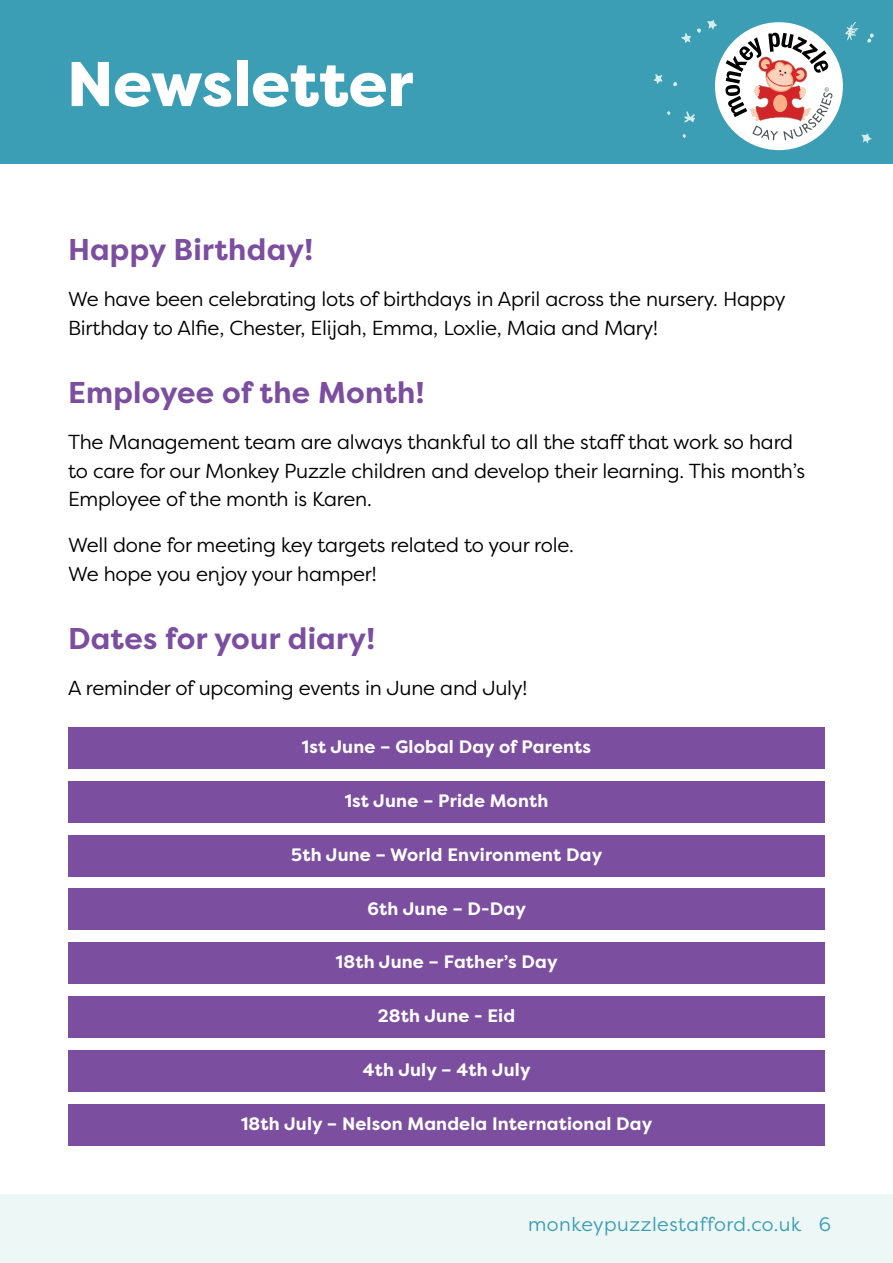
<style>
.page{position:relative;width:893px;height:1263px;background:#fff}
.page>*{position:absolute;margin:0;border:0;box-sizing:border-box;transform-origin:0 0}
.t1{font:800 63px "Filson Pro";letter-spacing:-.005em;color:#fff}
.t2{font:700 30px "Filson Pro";letter-spacing:.01em;color:#7b4e9f}
.t3{font:20.25px/28.5px "Filson Pro";letter-spacing:-.01em;color:#000}
.t4{font:19.5px "Filson Pro";letter-spacing:.025em;color:#3c9eb5}
.t5{font:700 18px "Filson Pro";letter-spacing:.01em;color:#fff}
</style>
<div class="page">
<div style="left:0;top:0;width:893px;height:164px;background:#3c9eb5"></div>
<div style="left:715px;top:22px;width:128px;height:128px;background:#fff;border-radius:50%"></div>
<svg style="left:725px;top:33px;width:107px;height:107px"></svg>
<svg style="left:654px;top:74px;width:8px;height:10px"></svg>
<svg style="left:673px;top:82px;width:4px;height:4px"></svg>
<svg style="left:861px;top:133px;width:11px;height:10px"></svg>
<svg style="left:845px;top:22px;width:13px;height:18px"></svg>
<svg style="left:867px;top:33px;width:7px;height:10px"></svg>
<svg style="left:681px;top:33px;width:10px;height:10px"></svg>
<svg style="left:697px;top:19px;width:21px;height:14px"></svg>
<svg style="left:684px;top:111px;width:11px;height:11px"></svg>
<svg style="left:682px;top:134px;width:4px;height:4px"></svg>
<svg style="left:667px;top:111px;width:3px;height:4px"></svg>
<div style="left:0;top:1195px;width:893px;height:68px;background:#edf7f6"></div>
<div style="left:68px;top:727px;width:757px;height:41px;background:#7b4e9f"></div>
<div style="left:68px;top:781px;width:757px;height:41px;background:#7b4e9f"></div>
<div style="left:68px;top:835px;width:757px;height:41px;background:#7b4e9f"></div>
<div style="left:68px;top:889px;width:757px;height:41px;background:#7b4e9f"></div>
<div style="left:68px;top:942px;width:757px;height:42px;background:#7b4e9f"></div>
<div style="left:68px;top:996px;width:757px;height:42px;background:#7b4e9f"></div>
<div style="left:68px;top:1050px;width:757px;height:41px;background:#7b4e9f"></div>
<div style="left:68px;top:1104px;width:757px;height:41px;background:#7b4e9f"></div>
<h1 class="t1" style="left:67px;top:45px;width:348px">Newsletter</h1>
<h2 class="t2" style="left:68px;top:231px;width:247px">Happy Birthday!</h2>
<p class="t3" style="left:68px;top:284px;width:719px">We have been celebrating lots of birthdays in April across the nursery. Happy<br>Birthday to Alfie, Chester, Elijah, Emma, Loxlie, Maia and Mary!</p>
<h2 class="t2" style="left:68px;top:374px;width:358px">Employee of the Month!</h2>
<p class="t3" style="left:68px;top:427px;width:738px">The Management team are always thankful to all the staff that work so hard to care for our Monkey Puzzle children and develop their learning. This month’s<br>Employee of the month is Karen.</p>
<p class="t3" style="left:68px;top:530px;width:507px">Well done for meeting key targets related to your role.<br>We hope you enjoy your hamper!</p>
<h2 class="t2" style="left:68px;top:620px;width:308px">Dates for your diary!</h2>
<p class="t3" style="left:68px;top:673px;width:461px">A reminder of upcoming events in June and July!</p>
<p class="t5" style="left:302px;top:735px;width:291px">1st June – Global Day of Parents</p>
<p class="t5" style="left:345px;top:789px;width:205px">1st June – Pride Month</p>
<p class="t5" style="left:291px;top:843px;width:313px">5th June – World Environment Day</p>
<p class="t5" style="left:367px;top:897px;width:160px">6th June – D-Day</p>
<p class="t5" style="left:336px;top:951px;width:223px">18th June – Father’s Day</p>
<p class="t5" style="left:378px;top:1004px;width:139px">28th June - Eid</p>
<p class="t5" style="left:363px;top:1058px;width:169px">4th July – 4th July</p>
<p class="t5" style="left:241px;top:1112px;width:413px">18th July – Nelson Mandela International Day</p>
<p class="t4" style="left:528px;top:1212px;width:305px">monkeypuzzlestafford.co.uk 6</p>
</div>
